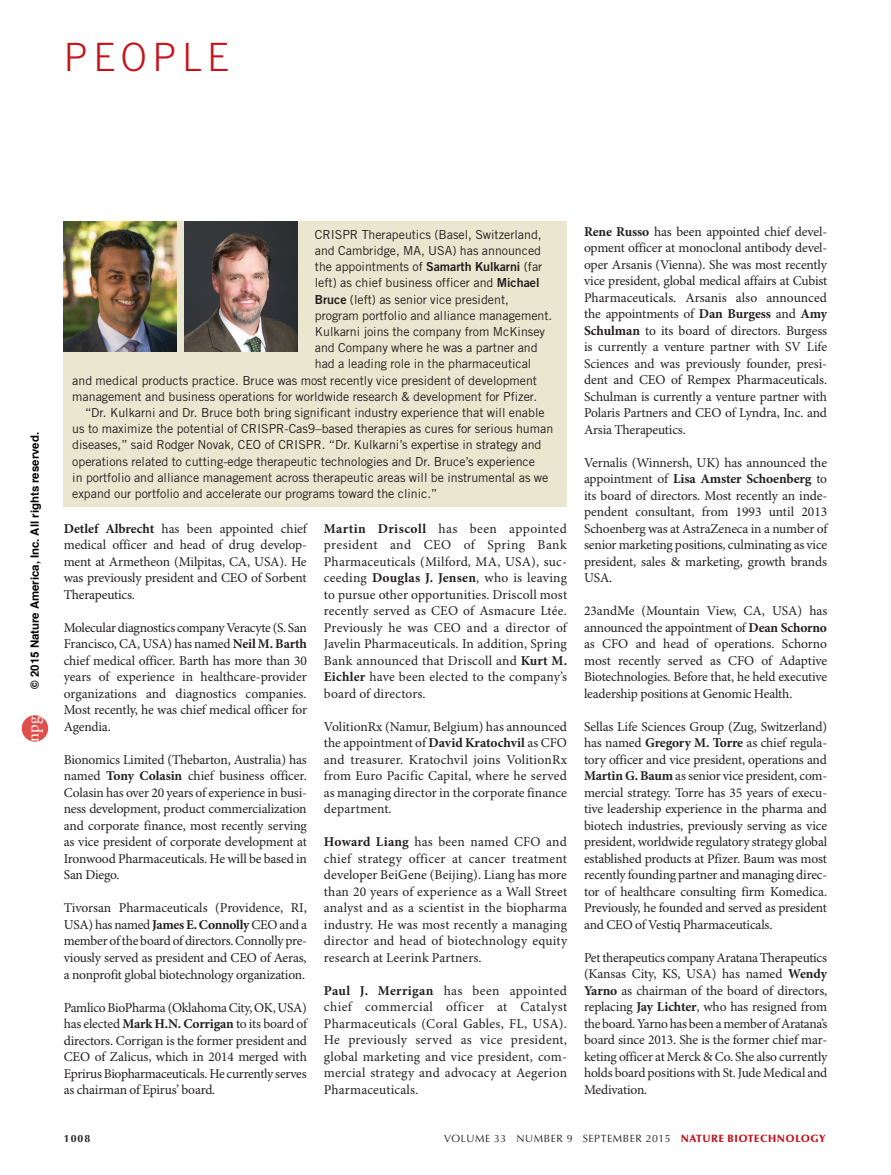
<style>
.page{position:relative;width:891px;height:1175px;background:#fff}
.page>*{position:absolute;margin:0;border:0;box-sizing:border-box;transform-origin:0 0}
.t1{font:300 39px "Trade Gothic LT Std";letter-spacing:.145em;color:#c4121a}
.t2{font:17.1px "Adobe Garamond Pro";color:#fff}
.t3{font:13.5px/16.5px "Minion Pro";letter-spacing:-.01em;color:#231f20;text-align:justify}
.t4{font:12.45px "Trade Gothic LT Std";letter-spacing:-.005em;color:#231f20}
.t5{font:700 11.4px "Helvetica";color:#000}
.t6{font:10.5px "Optima LT Std";letter-spacing:.05em;color:#231f20}
.t7{font:700 10.5px "Optima LT Std";color:#231f20}
.s1{font-family:"Arial"}
.s2{font-family:"Trade Gothic LT Std Bd 2"}
.s3{font-weight:700}
.s4{font-weight:900;color:#c4121a}
</style>
<div class="page">
<div style="left:64px;top:221px;width:503px;height:285px;background:#ebe6cf"></div>
<img style="left:64px;top:221px;width:113px;height:131px">
<img style="left:185px;top:221px;width:113px;height:131px">
<div style="left:22px;top:715px;width:26px;height:26px;background:#df4e4a;border-radius:50%"></div>
<h1 class="t1" style="left:64px;top:34px;width:167px">PEOPLE</h1>
<p class="t5" style="left:26px;top:688px;width:258px;rotate:-90deg">© 201<span class="s1">5</span> Nature America, Inc. All rights reserved.</p>
<p class="t2" style="left:23px;top:741px;width:27px;rotate:-90deg">npg</p>
<p class="t4" style="left:315px;top:227px;width:228px">CRISPR Therapeutics (Basel, Switzerland,</p>
<p class="t4" style="left:315px;top:243px;width:228px">and Cambridge, MA, USA) has announced</p>
<p class="t4" style="left:315px;top:259px;width:229px">the appointments of <span class="s2">Samarth Kulkarni</span> (far</p>
<p class="t4" style="left:315px;top:275px;width:226px">left) as chief business officer and <span class="s2">Michael</span></p>
<p class="t4" style="left:315px;top:291px;width:196px"><span class="s2">Bruce</span> (left) as senior vice president,</p>
<p class="t4" style="left:315px;top:308px;width:239px">program portfolio and alliance management.</p>
<p class="t4" style="left:315px;top:324px;width:232px">Kulkarni joins the company from McKinsey</p>
<p class="t4" style="left:315px;top:340px;width:224px">and Company where he was a partner and</p>
<p class="t4" style="left:315px;top:356px;width:218px">had a leading role in the pharmaceutical</p>
<p class="t4" style="left:72px;top:372px;width:466px">and medical products practice. Bruce was most recently vice president of development</p>
<p class="t4" style="left:72px;top:389px;width:466px">management and business operations for worldwide research &amp; development for Pfizer.</p>
<p class="t4" style="left:85px;top:405px;width:461px">“Dr. Kulkarni and Dr. Bruce both bring significant industry experience that will enable</p>
<p class="t4" style="left:72px;top:421px;width:482px">us to maximize the potential of CRISPR-Cas9–based therapies as cures for serious human</p>
<p class="t4" style="left:72px;top:437px;width:471px">diseases,” said Rodger Novak, CEO of CRISPR. “Dr. Kulkarni’s expertise in strategy and</p>
<p class="t4" style="left:72px;top:453px;width:464px">operations related to cutting-edge therapeutic technologies and Dr. Bruce’s experience</p>
<p class="t4" style="left:72px;top:470px;width:478px">in portfolio and alliance management across therapeutic areas will be instrumental as we</p>
<p class="t4" style="left:72px;top:486px;width:367px">expand our portfolio and accelerate our programs toward the clinic.”</p>
<p class="t3" style="left:64px;top:521px;width:245px"><span class="s3">Detlef Albrecht</span> has been appointed chief medical officer and head of drug develop&shy;ment at Armetheon (Milpitas, CA, USA). He was previously president and CEO of Sorbent Therapeutics.</p>
<p class="t3" style="left:64px;top:620px;width:245px">Molecular diagnostics company Veracyte (S. San Francisco, CA, USA) has named <span class="s3">Neil M. Barth </span>chief medical officer. Barth has more than 30 years of experience in healthcare-provider organizations and diagnostics companies.<br>Most recently, he was chief medical officer for Agendia.</p>
<p class="t3" style="left:64px;top:752px;width:245px">Bionomics Limited (Thebarton, Australia) has named <span class="s3">Tony Colasin</span> chief business officer.<br>Colasin has over 20 years of experience in busi&shy;ness development, product commercialization and corporate finance, most recently serving as vice president of corporate development at Ironwood Pharmaceuticals. He will be based in San Diego.</p>
<p class="t3" style="left:64px;top:900px;width:245px">Tivorsan Pharmaceuticals (Providence, RI, USA) has named <span class="s3">James E. Connolly</span> CEO and a member of the board of directors. Connolly pre&shy;viously served as president and CEO of Aeras, a nonprofit global biotechnology organization.</p>
<p class="t3" style="left:64px;top:999px;width:245px">Pamlico BioPharma (Oklahoma City, OK, USA) has elected <span class="s3">Mark H.N. Corrigan</span> to its board of directors. Corrigan is the former president and CEO of Zalicus, which in 2014 merged with Eprirus Biopharmaceuticals. He currently serves as chairman of Epirus’ board.</p>
<p class="t3" style="left:324px;top:521px;width:245px"><span class="s3">Martin Driscoll</span> has been appointed president and CEO of Spring Bank Pharmaceuticals (Milford, MA, USA), suc&shy;ceeding <span class="s3">Douglas J. Jensen</span>, who is leaving to pursue other opportunities. Driscoll most recently served as CEO of Asmacure Ltée.<br>Previously he was CEO and a director of Javelin Pharmaceuticals. In addition, Spring Bank announced that Driscoll and <span class="s3">Kurt M.<br>Eichler</span> have been elected to the company’s board of directors.</p>
<p class="t3" style="left:324px;top:719px;width:245px">VolitionRx (Namur, Belgium) has announced the appointment of <span class="s3">David Kratochvil</span> as CFO and treasurer. Kratochvil joins VolitionRx from Euro Pacific Capital, where he served as managing director in the corporate finance department.</p>
<p class="t3" style="left:324px;top:834px;width:245px"><span class="s3">Howard Liang</span> has been named CFO and chief strategy officer at cancer treatment developer BeiGene (Beijing). Liang has more than 20 years of experience as a Wall Street analyst and as a scientist in the biopharma industry. He was most recently a managing director and head of biotechnology equity research at Leerink Partners.</p>
<p class="t3" style="left:324px;top:982px;width:245px"><span class="s3">Paul J. Merrigan</span> has been appointed chief commercial officer at Catalyst Pharmaceuticals (Coral Gables, FL, USA).<br>He previously served as vice president, global marketing and vice president, com&shy;mercial strategy and advocacy at Aegerion Pharmaceuticals.</p>
<p class="t3" style="left:584px;top:223px;width:245px"><span class="s3">Rene Russo</span> has been appointed chief devel&shy;opment officer at monoclonal antibody devel&shy;oper Arsanis (Vienna). She was most recently vice president, global medical affairs at Cubist Pharmaceuticals. Arsanis also announced the appointments of <span class="s3">Dan Burgess</span> and <span class="s3">Amy Schulman</span> to its board of directors. Burgess is currently a venture partner with SV Life Sciences and was previously founder, presi&shy;dent and CEO of Rempex Pharmaceuticals.<br>Schulman is currently a venture partner with Polaris Partners and CEO of Lyndra, Inc. and Arsia Therapeutics.</p>
<p class="t3" style="left:584px;top:454px;width:245px">Vernalis (Winnersh, UK) has announced the appointment of <span class="s3">Lisa Amster Schoenberg</span> to its board of directors. Most recently an inde&shy;pendent consultant, from 1993 until 2013<br>Schoenberg was at AstraZeneca in a number of senior marketing positions, culminating as vice president, sales &amp; marketing, growth brands USA.</p>
<p class="t3" style="left:584px;top:603px;width:245px">23andMe (Mountain View, CA, USA) has announced the appointment of <span class="s3">Dean Schorno </span>as CFO and head of operations. Schorno most recently served as CFO of Adaptive Biotechnologies. Before that, he held executive leadership positions at Genomic Health.</p>
<p class="t3" style="left:584px;top:718px;width:245px">Sellas Life Sciences Group (Zug, Switzerland) has named <span class="s3">Gregory M. Torre</span> as chief regula&shy;tory officer and vice president, operations and <span class="s3">Martin G. Baum</span> as senior vice president, com&shy;mercial strategy. Torre has 35 years of execu&shy;tive leadership experience in the pharma and biotech industries, previously serving as vice president, worldwide regulatory strategy global established products at Pfizer. Baum was most recently founding partner and managing direc&shy;tor of healthcare consulting firm Komedica.<br>Previously, he founded and served as president and CEO of Vestiq Pharmaceuticals.</p>
<p class="t3" style="left:584px;top:949px;width:245px">Pet therapeutics company Aratana Therapeutics (Kansas City, KS, USA) has named <span class="s3">Wendy Yarno</span> as chairman of the board of directors, replacing <span class="s3">Jay Lichter</span>, who has resigned from the board. Yarno has been a member of Aratana’s board since 2013. She is the former chief mar&shy;keting officer at Merck &amp; Co. She also currently holds board positions with St. Jude Medical and Medivation.</p>
<p class="t7" style="left:64px;top:1132px;width:28px">1008</p>
<p class="t6" style="left:444px;top:1132px;width:383px">VOLUME 33 NUMBER 9 SEPTEMBER 2015 <span class="s4">NATURE BIOTECHNOLOGY</span></p>
</div>
